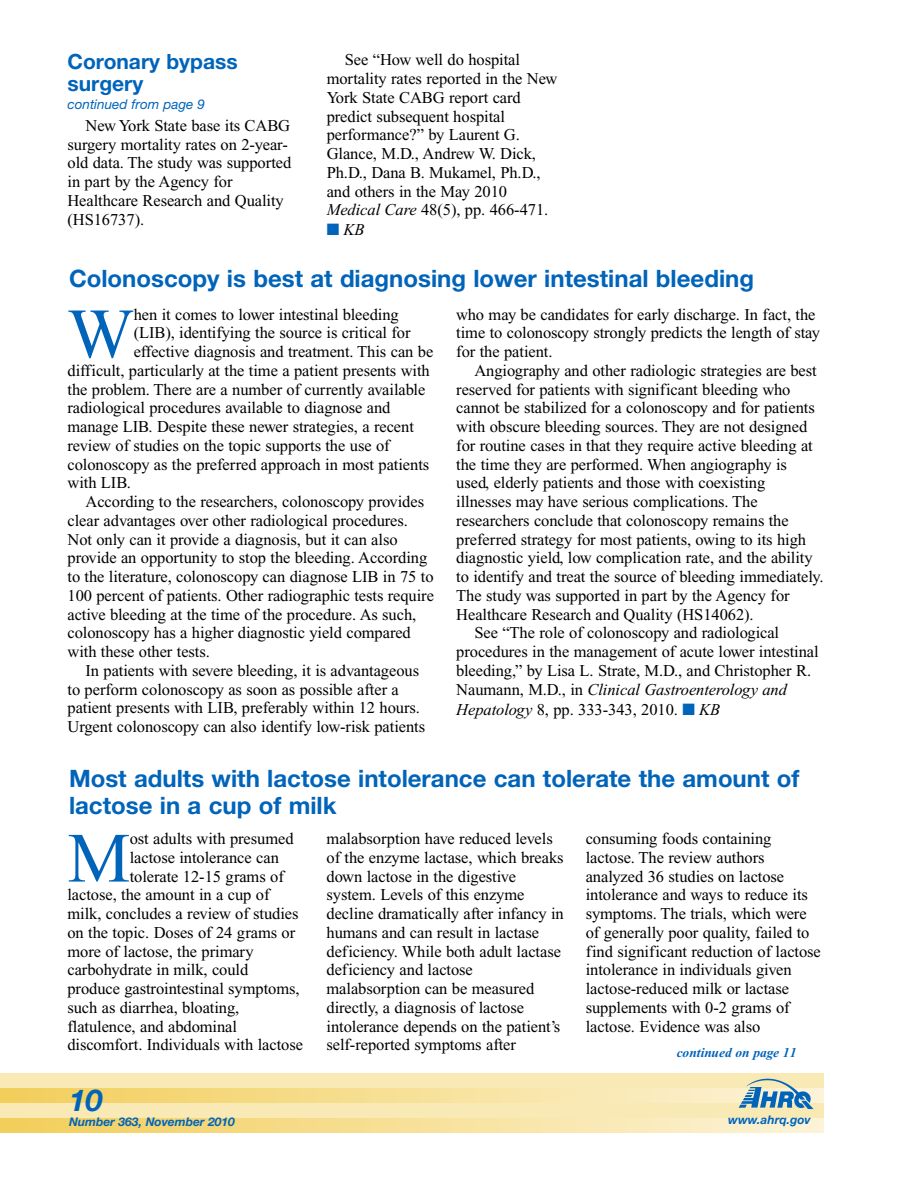
<style>
.page{position:relative;width:918px;height:1188px;background:#fff}
.page>*{position:absolute;margin:0;border:0;box-sizing:border-box;transform-origin:0 0}
.t1{font:70.5px "Times New Roman";color:#0064ba}
.t2{font:italic 700 30px "Helvetica Neue";color:#0064ba}
.t3{font:700 24px/27px "Helvetica Neue";color:#0064ba}
.t4{font:700 21px/22.5px "Helvetica Neue";color:#0064ba}
.t5{font:16.5px/18.8px "Times New Roman";letter-spacing:-.005em;color:#000}
.t6{font:italic 16.5px "Times New Roman";letter-spacing:-.005em;color:#000}
.t7{font:italic 13.5px "Helvetica Neue";color:#0064ba}
.t8{font:italic 700 13.5px "Times New Roman";color:#0064ba}
.t9{font:italic 700 12px "Helvetica Neue";color:#0064ba}
.s1{font-style:italic}
.s2{color:#0064ba}
.s3{font-style:normal}
</style>
<div class="page">
<div style="left:0;top:1073px;width:823px;height:59px;background:#f9e9b4"></div>
<svg style="left:0;top:1089px;width:823px;height:13px"></svg>
<svg style="left:0;top:1119px;width:823px;height:13px"></svg>
<img style="left:736px;top:1078px;width:80px;height:32px">
<p class="t4" style="left:67px;top:52px;width:172px">Coronary bypass surgery</p>
<p class="t7" style="left:68px;top:99px;width:139px">continued from page 9</p>
<p class="t5" style="left:68px;top:118px;width:225px;text-indent:18px">New York State base its CABG surgery mortality rates on 2-year&shy;old data. The study was supported in part by the Agency for<br>Healthcare Research and Quality (HS16737).</p>
<p class="t5" style="left:327px;top:52px;width:232px;text-indent:18px">See “How well do hospital mortality rates reported in the New<br>York State CABG report card predict subsequent hospital performance?” by Laurent G.<br>Glance, M.D., Andrew W. Dick,<br>Ph.D., Dana B. Mukamel, Ph.D., and others in the May 2010<br><span class="s1">Medical Care</span> 48(5), pp. 466-471.</p>
<p class="t6" style="left:327px;top:224px;width:39px"><span class="s2">■</span> KB</p>
<h3 class="t3" style="left:69px;top:268px;width:687px">Colonoscopy is best at diagnosing lower intestinal bleeding</h3>
<h1 class="t1" style="left:68px;top:308px;width:68px">W</h1>
<p class="t5" style="left:134px;top:306px;width:267px">hen it comes to lower intestinal bleeding</p>
<p class="t5" style="left:134px;top:325px;width:278px">(LIB), identifying the source is critical for</p>
<p class="t5" style="left:134px;top:344px;width:301px">effective diagnosis and treatment. This can be</p>
<p class="t5" style="left:68px;top:363px;width:364px">difficult, particularly at the time a patient presents with</p>
<p class="t5" style="left:68px;top:381px;width:359px">the problem. There are a number of currently available</p>
<p class="t5" style="left:68px;top:400px;width:325px">radiological procedures available to diagnose and</p>
<p class="t5" style="left:68px;top:419px;width:348px">manage LIB. Despite these newer strategies, a recent</p>
<p class="t5" style="left:68px;top:438px;width:324px">review of studies on the topic supports the use of</p>
<p class="t5" style="left:68px;top:456px;width:363px">colonoscopy as the preferred approach in most patients</p>
<p class="t5" style="left:68px;top:475px;width:65px">with LIB.</p>
<p class="t5" style="left:86px;top:494px;width:340px">According to the researchers, colonoscopy provides</p>
<p class="t5" style="left:68px;top:513px;width:342px">clear advantages over other radiological procedures.</p>
<p class="t5" style="left:68px;top:531px;width:332px">Not only can it provide a diagnosis, but it can also</p>
<p class="t5" style="left:68px;top:550px;width:361px">provide an opportunity to stop the bleeding. According</p>
<p class="t5" style="left:68px;top:569px;width:368px">to the literature, colonoscopy can diagnose LIB in 75 to</p>
<p class="t5" style="left:68px;top:588px;width:368px">100 percent of patients. Other radiographic tests require</p>
<p class="t5" style="left:68px;top:606px;width:350px">active bleeding at the time of the procedure. As such,</p>
<p class="t5" style="left:68px;top:625px;width:345px">colonoscopy has a higher diagnostic yield compared</p>
<p class="t5" style="left:68px;top:644px;width:144px">with these other tests.</p>
<p class="t5" style="left:86px;top:663px;width:335px">In patients with severe bleeding, it is advantageous</p>
<p class="t5" style="left:68px;top:681px;width:333px">to perform colonoscopy as soon as possible after a</p>
<p class="t5" style="left:68px;top:700px;width:354px">patient presents with LIB, preferably within 12 hours.</p>
<p class="t5" style="left:68px;top:719px;width:359px">Urgent colonoscopy can also identify low-risk patients</p>
<p class="t5" style="left:456px;top:306px;width:365px">who may be candidates for early discharge. In fact, the time to colonoscopy strongly predicts the length of stay for the patient.</p>
<p class="t5" style="left:474px;top:363px;width:344px">Angiography and other radiologic strategies are best</p>
<p class="t5" style="left:456px;top:381px;width:336px">reserved for patients with significant bleeding who</p>
<p class="t5" style="left:456px;top:400px;width:360px">cannot be stabilized for a colonoscopy and for patients</p>
<p class="t5" style="left:456px;top:419px;width:352px">with obscure bleeding sources. They are not designed</p>
<p class="t5" style="left:456px;top:438px;width:358px">for routine cases in that they require active bleeding at</p>
<p class="t5" style="left:456px;top:456px;width:332px">the time they are performed. When angiography is</p>
<p class="t5" style="left:456px;top:475px;width:310px">used, elderly patients and those with coexisting</p>
<p class="t5" style="left:456px;top:494px;width:303px">illnesses may have serious complications. The</p>
<p class="t5" style="left:456px;top:513px;width:334px">researchers conclude that colonoscopy remains the</p>
<p class="t5" style="left:456px;top:531px;width:351px">preferred strategy for most patients, owing to its high</p>
<p class="t5" style="left:456px;top:550px;width:358px">diagnostic yield, low complication rate, and the ability</p>
<p class="t5" style="left:456px;top:569px;width:369px">to identify and treat the source of bleeding immediately.</p>
<p class="t5" style="left:456px;top:588px;width:335px">The study was supported in part by the Agency for</p>
<p class="t5" style="left:456px;top:606px;width:299px">Healthcare Research and Quality (HS14062).</p>
<p class="t5" style="left:474px;top:625px;width:306px">See “The role of colonoscopy and radiological</p>
<p class="t5" style="left:456px;top:644px;width:364px">procedures in the management of acute lower intestinal</p>
<p class="t5" style="left:456px;top:663px;width:356px">bleeding,” by Lisa L. Strate, M.D., and Christopher R.</p>
<p class="t6" style="left:456px;top:683px;width:332px"><span class="s3">Naumann, M.D., in</span> Clinical Gastroenterology and</p>
<p class="t5" style="left:456px;top:701px;width:265px"><span class="s1">Hepatology</span> 8, pp. 333-343, 2010. <span class="s2">■</span> <span class="s1">KB</span></p>
<h3 class="t3" style="left:69px;top:767px;width:732px">Most adults with lactose intolerance can tolerate the amount of lactose in a cup of milk</h3>
<h1 class="t1" style="left:68px;top:833px;width:64px">M</h1>
<p class="t5" style="left:130px;top:831px;width:165px">ost adults with presumed</p>
<p class="t5" style="left:130px;top:849px;width:151px">lactose intolerance can</p>
<p class="t5" style="left:130px;top:868px;width:156px">tolerate 12-15 grams of</p>
<p class="t5" style="left:67px;top:887px;width:204px">lactose, the amount in a cup of</p>
<p class="t5" style="left:67px;top:906px;width:233px">milk, concludes a review of studies</p>
<p class="t5" style="left:67px;top:924px;width:229px">on the topic. Doses of 24 grams or</p>
<p class="t5" style="left:67px;top:943px;width:188px">more of lactose, the primary</p>
<p class="t5" style="left:67px;top:962px;width:182px">carbohydrate in milk, could</p>
<p class="t5" style="left:67px;top:981px;width:234px">produce gastrointestinal symptoms,</p>
<p class="t5" style="left:67px;top:999px;width:173px">such as diarrhea, bloating,</p>
<p class="t5" style="left:67px;top:1018px;width:171px">flatulence, and abdominal</p>
<p class="t5" style="left:67px;top:1037px;width:237px">discomfort. Individuals with lactose</p>
<h2 class="t2" style="left:69px;top:1081px;width:35px">10</h2>
<p class="t9" style="left:69px;top:1117px;width:167px">Number 363, November 2010</p>
<p class="t5" style="left:327px;top:831px;width:239px">malabsorption have reduced levels of the enzyme lactase, which breaks down lactose in the digestive system. Levels of this enzyme decline dramatically after infancy in humans and can result in lactase deficiency. While both adult lactase deficiency and lactose malabsorption can be measured directly, a diagnosis of lactose intolerance depends on the patient’s self-reported symptoms after</p>
<p class="t5" style="left:586px;top:831px;width:237px">consuming foods containing lactose. The review authors analyzed 36 studies on lactose intolerance and ways to reduce its symptoms. The trials, which were of generally poor quality, failed to find significant reduction of lactose intolerance in individuals given lactose-reduced milk or lactase supplements with 0-2 grams of lactose. Evidence was also</p>
<p class="t8" style="left:677px;top:1048px;width:121px">continued on page 11</p>
<p class="t9" style="left:728px;top:1115px;width:84px">www.ahrq.gov</p>
</div>
